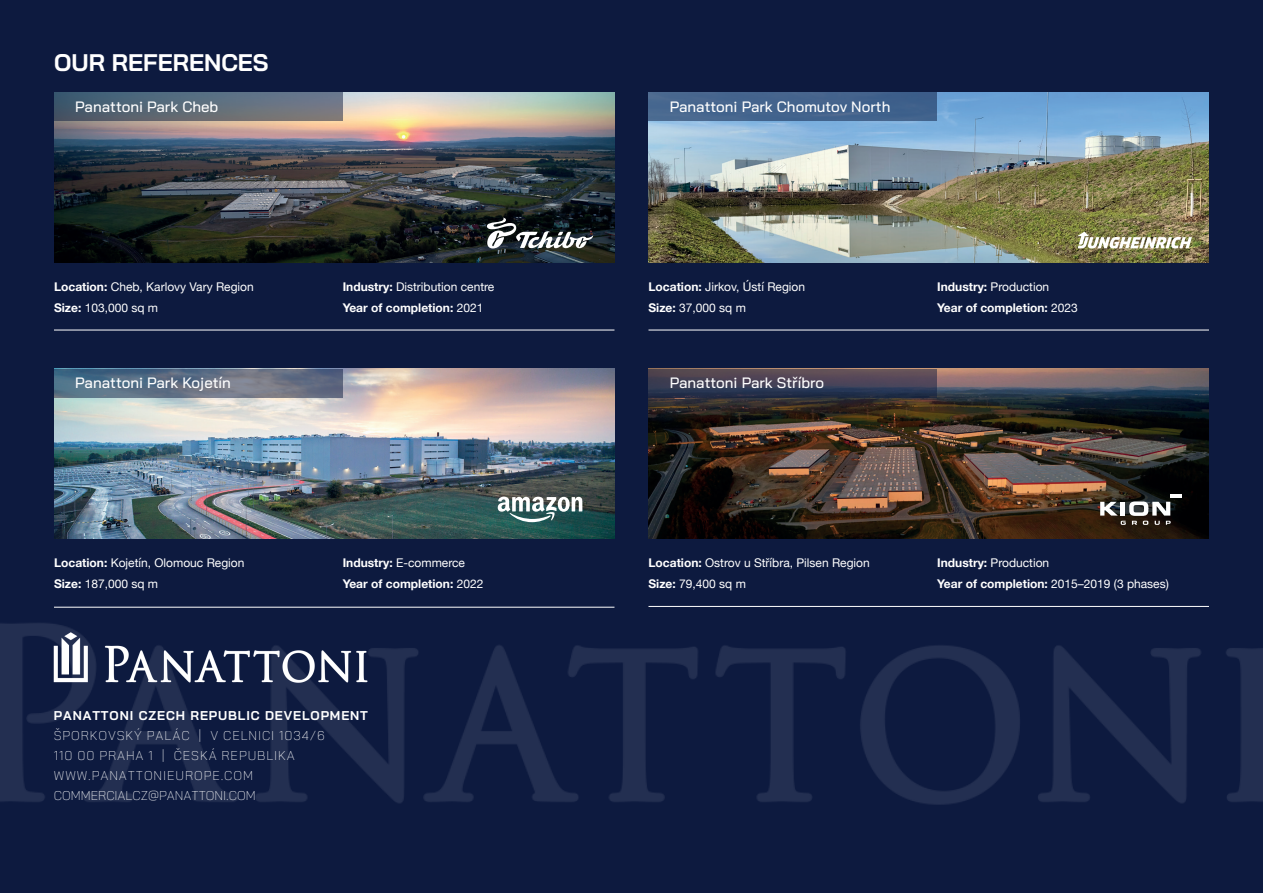
<style>
.page{position:relative;width:1263px;height:893px;background:#0d1a3f}
.page>*{position:absolute;margin:0;border:0;box-sizing:border-box;transform-origin:0 0}
.t1{font:700 24px "Bai Jamjuree";color:#fff}
.t2{font:500 15px "Bai Jamjuree";color:#fff}
.t3{font:200 12.75px/20.2px "Bai Jamjuree";letter-spacing:.07em;color:#fff}
.t4{font:700 12.75px "Bai Jamjuree";letter-spacing:.07em;color:#fff}
.t5{font:12px/21px "Helvetica Neue";color:#fff}
.t6{font:700 12px/21px "Helvetica Neue";color:#fff}
.s1{font-weight:700}
.s2{font-weight:400}
</style>
<div class="page">
<img style="left:0;top:623px;width:1263px;height:182px">
<img style="left:54px;top:623px;width:337px;height:83px">
<img style="left:54px;top:92px;width:560px;height:170px">
<hr style="left:54px;top:330px;width:560px;height:1px;background:#fff">
<div style="left:54px;top:92px;width:289px;height:29px;background:linear-gradient(to right,#415a6c,#7a7d87)"></div>
<img style="left:54px;top:369px;width:560px;height:170px">
<hr style="left:54px;top:607px;width:560px;height:1px;background:#fff">
<svg style="left:54px;top:369px;width:289px;height:28px;background:#5f7084"></svg>
<img style="left:648px;top:92px;width:561px;height:170px">
<hr style="left:648px;top:330px;width:561px;height:1px;background:#fff">
<div style="left:648px;top:92px;width:289px;height:29px;background:#43638d"></div>
<img style="left:648px;top:369px;width:561px;height:170px">
<hr style="left:648px;top:606px;width:561px;height:1px;background:#fff">
<svg style="left:648px;top:369px;width:289px;height:28px;background:#413f53"></svg>
<svg style="left:487px;top:218px;width:106px;height:30px;background:#565b5e"></svg>
<svg style="left:1077px;top:232px;width:115px;height:16px;background:#b7b499"></svg>
<hr style="left:1170px;top:494px;width:12px;height:4px;background:#fff">
<svg style="left:1100px;top:501px;width:71px;height:24px;background:#75716d"></svg>
<svg style="left:498px;top:497px;width:84px;height:25px;background:#7f9695"></svg>
<h1 class="t1" style="left:54px;top:48px;width:216px">OUR REFERENCES</h1>
<p class="t2" style="left:75px;top:98px;width:145px">Panattoni Park Cheb</p>
<p class="t5" style="left:54px;top:277px;width:201px"><span class="s1">Location:</span> Cheb, Karlovy Vary Region<br><span class="s1">Size:</span> 103,000 sq m</p>
<p class="t6" style="left:343px;top:276px;width:153px">Industry: <span class="s2">Distribution centre<br></span>Year of completion: <span class="s2">2021</span></p>
<p class="t2" style="left:75px;top:374px;width:157px">Panattoni Park Kojetín</p>
<p class="t5" style="left:54px;top:553px;width:192px"><span class="s1">Location:</span> Kojetín, Olomouc Region<br><span class="s1">Size:</span> 187,000 sq m</p>
<p class="t6" style="left:343px;top:553px;width:142px">Industry: <span class="s2">E-commerce<br></span>Year of completion: <span class="s2">2022</span></p>
<p class="t4" style="left:54px;top:708px;width:316px">PANATTONI CZECH REPUBLIC DEVELOPMENT</p>
<p class="t3" style="left:54px;top:725px;width:272px">ŠPORKOVSKÝ PALÁC | V CELNICI 1034/6<br>110 00 PRAHA 1 | ČESKÁ REPUBLIKA<br>WWW.PANATTONIEUROPE.COM<br>COMMERCIALCZ@PANATTONI.COM</p>
<p class="t2" style="left:670px;top:98px;width:222px">Panattoni Park Chomutov North</p>
<p class="t5" style="left:648px;top:277px;width:158px"><span class="s1">Location:</span> Jirkov, Ústí Region<br><span class="s1">Size:</span> 37,000 sq m</p>
<p class="t6" style="left:937px;top:276px;width:142px">Industry: <span class="s2">Production<br></span>Year of completion: <span class="s2">2023</span></p>
<p class="t2" style="left:670px;top:374px;width:156px">Panattoni Park Stříbro</p>
<p class="t5" style="left:648px;top:553px;width:223px"><span class="s1">Location:</span> Ostrov u Stříbra, Pilsen Region<br><span class="s1">Size:</span> 79,400 sq m</p>
<p class="t5" style="left:937px;top:553px;width:233px"><span class="s1">Industry:</span> Production<br><span class="s1">Year of completion:</span> 2015–2019 (3 phases)</p>
</div>
